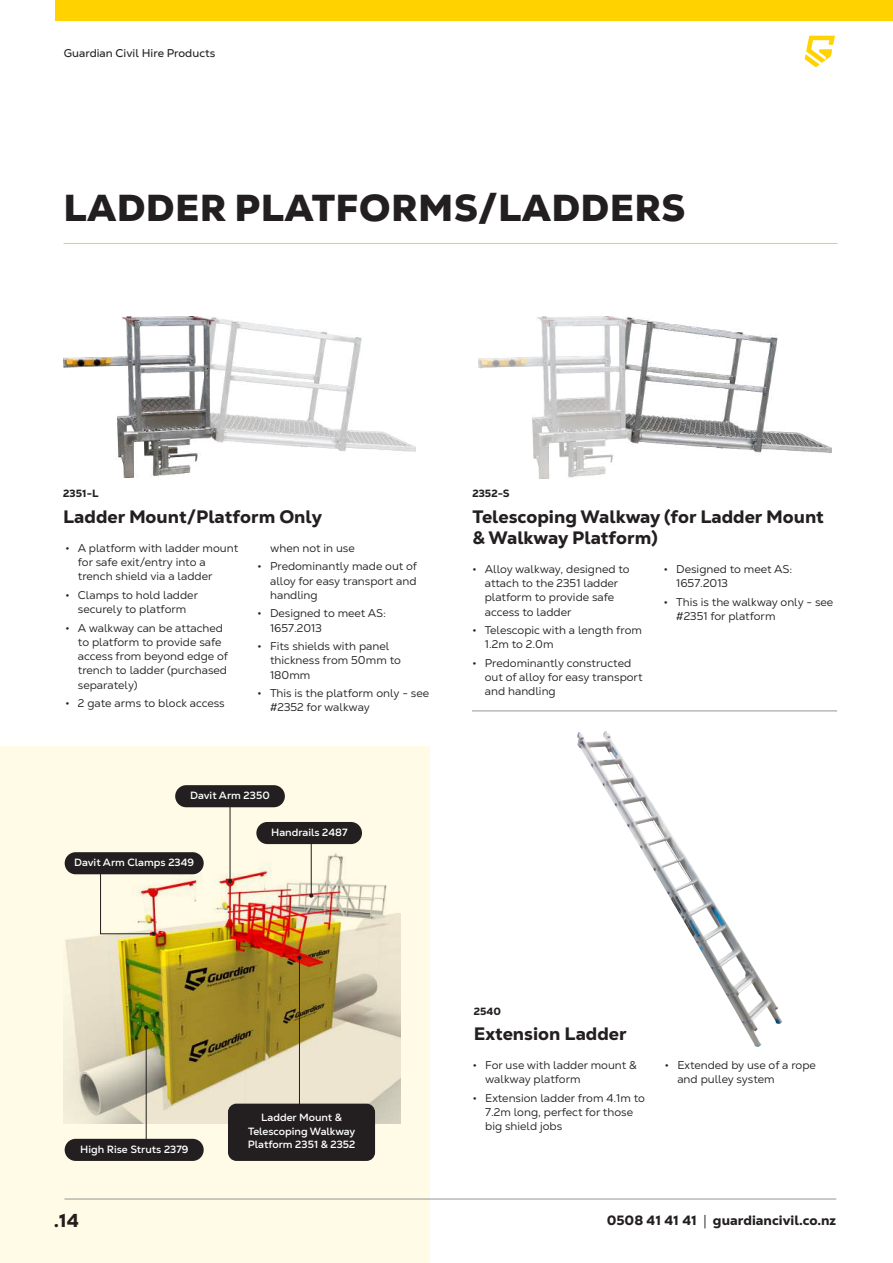
<style>
.page{position:relative;width:893px;height:1263px;background:#fff}
.page>*{position:absolute;margin:0;border:0;box-sizing:border-box;transform-origin:0 0}
.t1{font:900 37.5px "Nexa Text";letter-spacing:.01em;color:#231f20}
.t2{font:800 18.75px "Nexa Text";color:#231f20}
.t3{font:800 18px/21px "Nexa Text";color:#231f20}
.t4{font:800 13.5px "Nexa Text";color:#231f20}
.t5{font:11.25px/14.2px "Nexa Text";color:#231f20}
.t6{font:11.25px "Nexa Text";color:#231f20}
.t7{font:700 10.5px/13.5px "Nexa Text";color:#fff;text-align:center}
.t8{font:800 10.5px "Nexa Text";color:#231f20}
.s1{font-size:12px}
.s2{font-family:"Myriad Pro";font-weight:400}
</style>
<div class="page">
<div style="left:0;top:746px;width:429px;height:517px;background:#fffbe6"></div>
<img style="left:64px;top:851px;width:336px;height:273px">
<div style="left:55px;top:0;width:838px;height:21px;background:#ffd200"></div>
<hr style="left:64px;top:1199px;width:772px;height:1px;background:#939598">
<svg style="left:805px;top:36px;width:30px;height:31px"></svg>
<hr style="left:64px;top:243px;width:773px;height:1px;background:#ffd200">
<img style="left:64px;top:317px;width:351px;height:161px">
<img style="left:479px;top:317px;width:352px;height:161px">
<img style="left:577px;top:731px;width:206px;height:316px">
<hr style="left:472px;top:711px;width:365px;height:1px;background:#939598">
<hr style="left:230px;top:805px;width:1px;height:76px;background:#231f20">
<svg style="left:228px;top:879px;width:4px;height:4px"></svg>
<hr style="left:311px;top:835px;width:1px;height:61px;background:#231f20">
<svg style="left:309px;top:893px;width:4px;height:5px"></svg>
<hr style="left:146px;top:1027px;width:1px;height:115px;background:#231f20">
<svg style="left:144px;top:1025px;width:4px;height:4px"></svg>
<div style="left:256px;top:822px;width:106px;height:22px;background:#231f20;border-radius:11px"></div>
<div style="left:175px;top:785px;width:110px;height:22px;background:#231f20;border-radius:11px"></div>
<div style="left:65px;top:852px;width:139px;height:22px;background:#231f20;border-radius:11px"></div>
<svg style="left:99px;top:874px;width:57px;height:62px"></svg>
<div style="left:65px;top:1139px;width:139px;height:22px;background:#231f20;border-radius:11px"></div>
<div style="left:228px;top:1104px;width:147px;height:57px;background:#231f20;border-radius:9px"></div>
<hr style="left:299px;top:958px;width:1px;height:149px;background:#231f20">
<svg style="left:297px;top:955px;width:4px;height:5px"></svg>
<p class="t6" style="left:64px;top:46px;width:153px">Guardian Civil Hire Products</p>
<h1 class="t1" style="left:63px;top:183px;width:623px">LADDER PLATFORMS/LADDERS</h1>
<p class="t8" style="left:63px;top:487px;width:37px">2351-L</p>
<h3 class="t3" style="left:63px;top:506px;width:260px">Ladder Mount/Platform Only</h3>
<p class="t5" style="left:78px;top:541px;width:162px;text-indent:-13px"><span class="s1">•</span> A platform with ladder mount for safe exit/entry into a trench shield via a ladder</p>
<p class="t5" style="left:65px;top:588px;width:134px;text-align:center"><span class="s1">•</span> Clamps to hold ladder securely to platform</p>
<p class="t5" style="left:78px;top:620px;width:152px;text-indent:-13px"><span class="s1">•</span> A walkway can be attached to platform to provide safe access from beyond edge of trench to ladder (purchased separately)</p>
<p class="t5" style="left:65px;top:696px;width:161px"><span class="s1">•</span> 2 gate arms to block access</p>
<p class="t5" style="left:270px;top:541px;width:86px">when not in use</p>
<p class="t5" style="left:270px;top:559px;width:149px;text-align:justify;text-indent:-13px"><span class="s1">•</span> Predominantly made out of alloy for easy transport and handling</p>
<p class="t5" style="left:270px;top:606px;width:117px;text-indent:-13px"><span class="s1">•</span> Designed to meet AS:<br>1657.2013</p>
<p class="t5" style="left:270px;top:639px;width:132px;text-indent:-13px"><span class="s1">•</span> Fits shields with panel thickness from 50mm to<br>180mm</p>
<p class="t5" style="left:270px;top:686px;width:161px;text-indent:-13px"><span class="s1">•</span> This is the platform only - see #2352 for walkway</p>
<p class="t7" style="left:190px;top:788px;width:81px">Davit Arm 2350</p>
<p class="t7" style="left:74px;top:856px;width:121px">Davit Arm Clamps 2349</p>
<p class="t7" style="left:271px;top:825px;width:78px">Handrails 2487</p>
<p class="t8" style="left:472px;top:487px;width:39px">2352-S</p>
<h3 class="t3" style="left:472px;top:506px;width:353px">Telescoping Walkway (for Ladder Mount &amp; Walkway Platform)</h3>
<p class="t5" style="left:485px;top:562px;width:146px;text-indent:-13px"><span class="s1">•</span> Alloy walkway, designed to attach to the 2351 ladder platform to provide safe access to ladder</p>
<p class="t5" style="left:485px;top:623px;width:159px;text-indent:-13px"><span class="s1">•</span> Telescopic with a length from<br>1.2m to 2.0m</p>
<p class="t5" style="left:485px;top:656px;width:159px;text-indent:-13px"><span class="s1">•</span> Predominantly constructed out of alloy for easy transport and handling</p>
<p class="t5" style="left:676px;top:562px;width:117px;text-indent:-13px"><span class="s1">•</span> Designed to meet AS:<br>1657.2013</p>
<p class="t5" style="left:676px;top:594px;width:159px;text-indent:-13px"><span class="s1">•</span> This is the walkway only - see #2351 for platform</p>
<p class="t7" style="left:80px;top:1142px;width:110px">High Rise Struts 2379</p>
<h2 class="t2" style="left:53px;top:1208px;width:27px">.14</h2>
<p class="t7" style="left:248px;top:1111px;width:109px">Ladder Mount &amp;<br>Telescoping Walkway<br>Platform 2351 &amp; 2352</p>
<p class="t8" style="left:474px;top:1004px;width:29px">2540</p>
<h3 class="t3" style="left:474px;top:1023px;width:155px">Extension Ladder</h3>
<p class="t5" style="left:485px;top:1058px;width:153px;text-indent:-13px"><span class="s1">•</span> For use with ladder mount &amp; walkway platform</p>
<p class="t5" style="left:485px;top:1090px;width:161px;text-indent:-13px"><span class="s1">•</span> Extension ladder from 4.1m to<br>7.2m long, perfect for those big shield jobs</p>
<p class="t5" style="left:677px;top:1058px;width:140px;text-indent:-13px"><span class="s1">•</span> Extended by use of a rope and pulley system</p>
<p class="t4" style="left:607px;top:1211px;width:231px">0508 41 41 41 <span class="s2">|</span> guardiancivil.co.nz</p>
</div>
